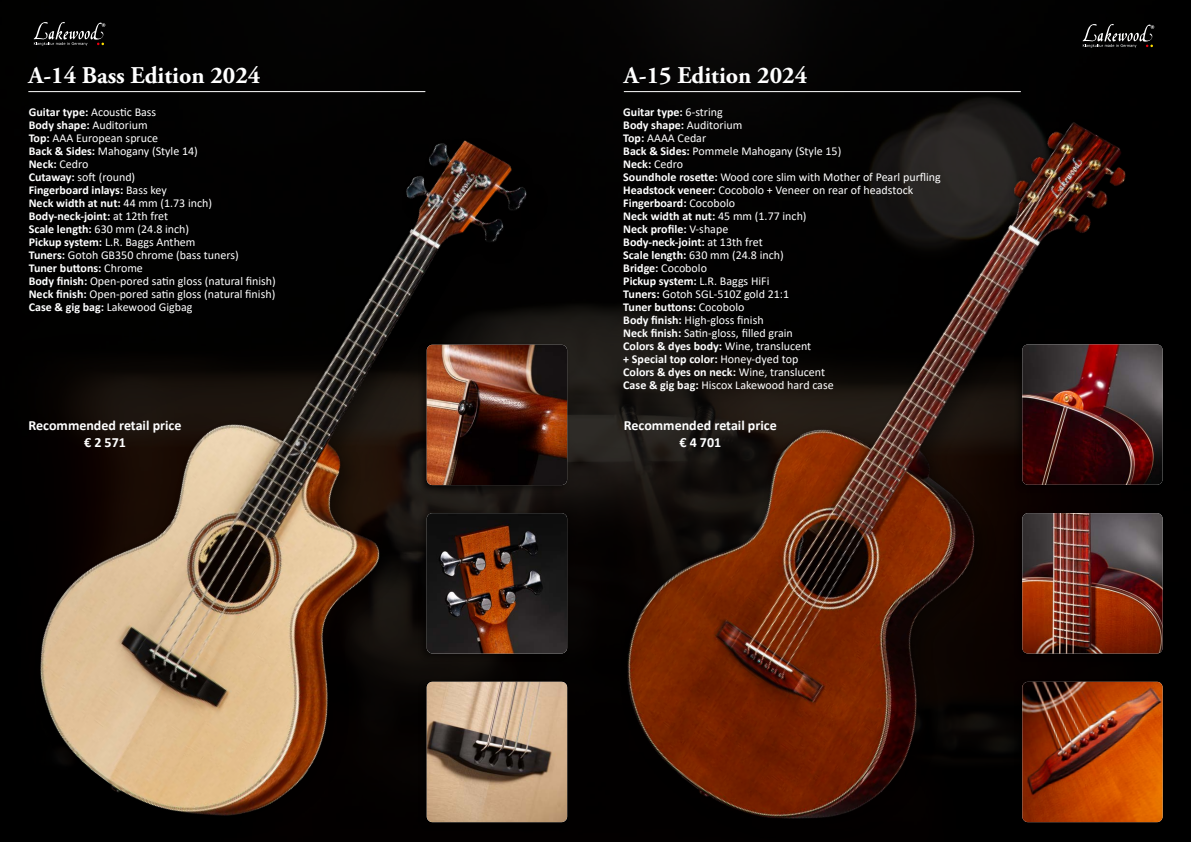
<style>
.page{position:relative;width:1191px;height:842px;background:#fff}
.page>*{position:absolute;margin:0;border:0;box-sizing:border-box;transform-origin:0 0}
.t1{font:700 24px "Adobe Garamond Pro";color:#fff}
.t2{font:700 14px/16.8px "Calibri";color:#fff;text-align:center}
.t3{font:12px/13px "Calibri";color:#fff}
.s1{font-weight:700}
</style>
<div class="page">
<div style="left:0;top:0;width:1191px;height:34px;background:#030202"></div>
<img style="left:0;top:34px;width:524px;height:808px">
<img style="left:524px;top:34px;width:667px;height:808px">
<div style="left:418px;top:678px;width:152px;height:153px;background:#000;opacity:.5"></div>
<img style="left:427px;top:682px;width:140px;height:140px">
<div style="left:1013px;top:678px;width:152px;height:153px;background:#000"></div>
<img style="left:1022px;top:682px;width:140px;height:140px">
<div style="left:418px;top:510px;width:152px;height:152px;background:#000;opacity:.5"></div>
<img style="left:427px;top:513px;width:140px;height:140px">
<div style="left:1013px;top:510px;width:152px;height:152px;background:#000"></div>
<img style="left:1022px;top:513px;width:140px;height:140px">
<div style="left:418px;top:341px;width:152px;height:153px;background:#000;opacity:.5"></div>
<img style="left:427px;top:345px;width:140px;height:140px">
<div style="left:1013px;top:341px;width:152px;height:152px;background:#000;opacity:.5"></div>
<img style="left:1022px;top:344px;width:140px;height:141px">
<svg style="left:1082px;top:23px;width:72px;height:25px"></svg>
<svg style="left:33px;top:21px;width:72px;height:25px"></svg>
<hr style="left:28px;top:91px;width:397px;height:1px;background:#fff">
<hr style="left:624px;top:91px;width:396px;height:1px;background:#fff">
<h1 class="t1" style="left:28px;top:61px;width:233px">A-14 Bass Edition 2024</h1>
<h1 class="t1" style="left:624px;top:61px;width:185px">A-15 Edition 2024</h1>
<p class="t3" style="left:29px;top:105px;width:249px"><span class="s1">Guitar type:</span> Acoustic Bass<br><span class="s1">Body shape:</span> Auditorium<br><span class="s1">Top:</span> AAA European spruce<br><span class="s1">Back &amp; Sides:</span> Mahogany (Style 14)<br><span class="s1">Neck:</span> Cedro<br><span class="s1">Cutaway:</span> soft (round)<br><span class="s1">Fingerboard inlays:</span> Bass key<br><span class="s1">Neck width at nut:</span> 44 mm (1.73 inch)<br><span class="s1">Body-neck-joint:</span> at 12th fret<br><span class="s1">Scale length:</span> 630 mm (24.8 inch)<br><span class="s1">Pickup system:</span> L.R. Baggs Anthem<br><span class="s1">Tuners:</span> Gotoh GB350 chrome (bass tuners)<br><span class="s1">Tuner buttons:</span> Chrome<br><span class="s1">Body finish:</span> Open-pored satin gloss (natural finish)<br><span class="s1">Neck finish:</span> Open-pored satin gloss (natural finish)<br><span class="s1">Case &amp; gig bag:</span> Lakewood Gigbag</p>
<p class="t3" style="left:623px;top:105px;width:319px"><span class="s1">Guitar type:</span> 6-string<br><span class="s1">Body shape:</span> Auditorium<br><span class="s1">Top:</span> AAAA Cedar<br><span class="s1">Back &amp; Sides:</span> Pommele Mahogany (Style 15)<br><span class="s1">Neck:</span> Cedro<br><span class="s1">Soundhole rosette:</span> Wood core slim with Mother of Pearl purfling<br><span class="s1">Headstock veneer:</span> Cocobolo + Veneer on rear of headstock<br><span class="s1">Fingerboard:</span> Cocobolo<br><span class="s1">Neck width at nut:</span> 45 mm (1.77 inch)<br><span class="s1">Neck profile:</span> V-shape<br><span class="s1">Body-neck-joint:</span> at 13th fret<br><span class="s1">Scale length:</span> 630 mm (24.8 inch)<br><span class="s1">Bridge:</span> Cocobolo<br><span class="s1">Pickup system:</span> L.R. Baggs HiFi<br><span class="s1">Tuners:</span> Gotoh SGL-510Z gold 21:1<br><span class="s1">Tuner buttons:</span> Cocobolo<br><span class="s1">Body finish:</span> High-gloss finish<br><span class="s1">Neck finish:</span> Satin-gloss, filled grain<br><span class="s1">Colors &amp; dyes body:</span> Wine, translucent<br><span class="s1">+ Special top color:</span> Honey-dyed top<br><span class="s1">Colors &amp; dyes on neck:</span> Wine, translucent<br><span class="s1">Case &amp; gig bag:</span> Hiscox Lakewood hard case</p>
<p class="t2" style="left:29px;top:417px;width:154px">Recommended retail price € 2 571</p>
<p class="t2" style="left:624px;top:417px;width:154px">Recommended retail price € 4 701</p>
</div>
